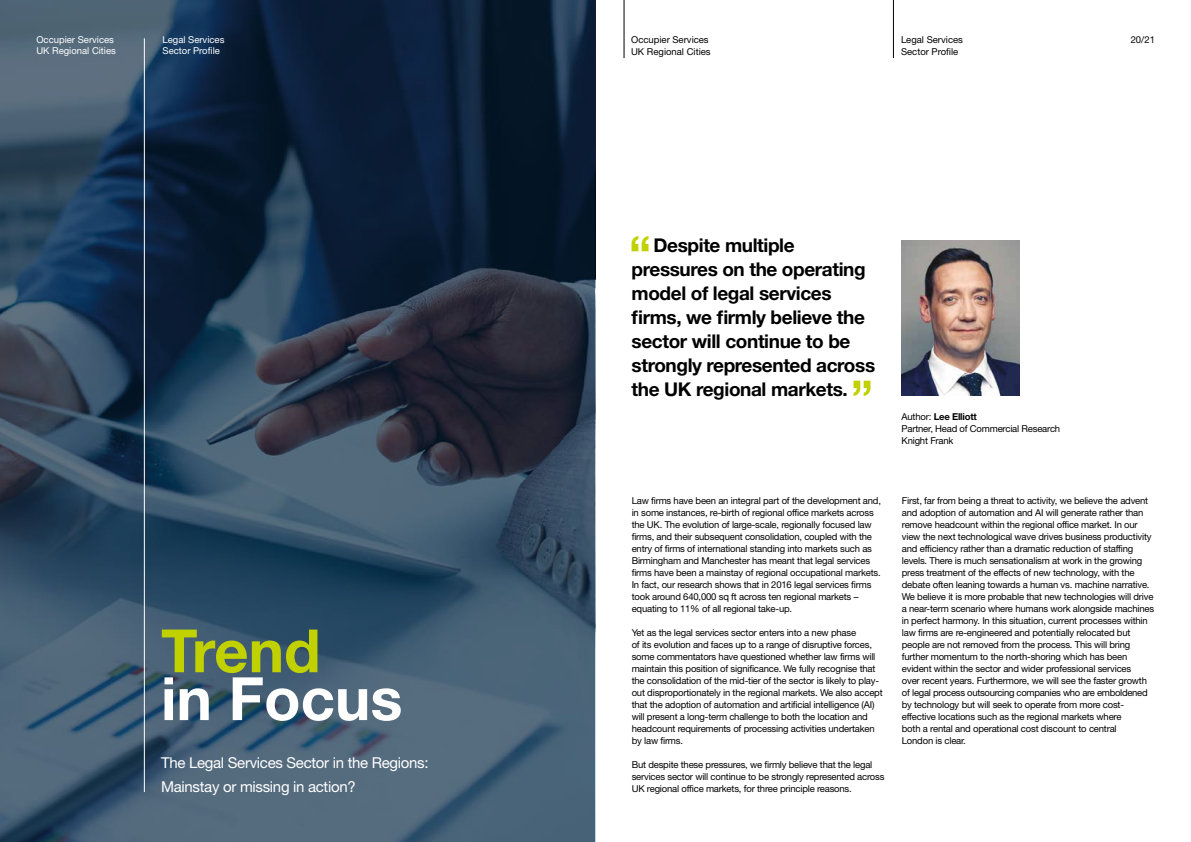
<style>
.page{position:relative;width:1191px;height:842px;background:#fff}
.page>*{position:absolute;margin:0;border:0;box-sizing:border-box;transform-origin:0 0}
.t1{font:700 59.8px "Helvetica Neue LT Std";color:#fff}
.t2{font:700 59.8px "Helvetica Neue LT Std";letter-spacing:-.01em;color:#c1d100}
.t3{font:700 47.6px "Helvetica Neue LT Std";color:#c1d100}
.t4{font:700 19px/24px "Helvetica Neue LT Std";letter-spacing:-.02em;color:#000}
.t5{font:15px/24px "Helvetica Neue LT Std";letter-spacing:-.02em;color:#fff}
.t6{font:9.5px/12px "Helvetica Neue LT Std";letter-spacing:-.02em;color:#000}
.t7{font:9.5px/11.4px "Helvetica Neue LT Std";color:#fff}
.t8{font:9.5px/11.4px "Helvetica Neue LT Std";color:#000}
.s1{font-weight:700}
</style>
<div class="page">
<svg style="left:0;top:0;width:595px;height:842px;background:#2d4359"></svg>
<hr style="left:144px;top:38px;width:1px;height:754px;background:#fff">
<svg style="left:853px;top:381px;width:17px;height:15px"></svg>
<img style="left:901px;top:240px;width:118px;height:156px">
<hr style="left:893px;top:0;width:1px;height:58px;background:#000">
<hr style="left:624px;top:0;width:1px;height:58px;background:#000">
<p class="t7" style="left:36px;top:33px;width:79px">Occupier Services</p>
<p class="t6" style="left:1130px;top:33px;width:26px">20/21</p>
<p class="t7" style="left:36px;top:45px;width:81px">UK Regional Cities</p>
<p class="t7" style="left:162px;top:33px;width:63px">Legal Services<br>Sector Profile</p>
<p class="t8" style="left:631px;top:34px;width:81px">Occupier Services<br>UK Regional Cities</p>
<p class="t8" style="left:901px;top:34px;width:63px">Legal Services<br>Sector Profile</p>
<h1 class="t2" style="left:161px;top:614px;width:161px">Trend</h1>
<h1 class="t1" style="left:161px;top:662px;width:243px">in Focus</h1>
<h3 class="t5" style="left:161px;top:750px;width:269px">The Legal Services Sector in the Regions:<br>Mainstay or missing in action?</h3>
<h2 class="t3" style="left:629px;top:224px;width:24px">“</h2>
<h3 class="t4" style="left:631px;top:233px;width:245px;text-indent:22px">Despite multiple pressures on the operating model of legal services firms, we firmly believe the sector will continue to be strongly represented across the UK regional markets.</h3>
<p class="t6" style="left:901px;top:410px;width:160px">Author: <span class="s1">Lee Elliott<br></span>Partner, Head of Commercial Research<br>Knight Frank</p>
<p class="t6" style="left:631px;top:494px;width:251px">Law firms have been an integral part of the development and, in some instances, re-birth of regional office markets across the UK. The evolution of large-scale, regionally focused law firms, and their subsequent consolidation, coupled with the entry of firms of international standing into markets such as Birmingham and Manchester has meant that legal services firms have been a mainstay of regional occupational markets.<br>In fact, our research shows that in 2016 legal services firms took around 640,000 sq ft across ten regional markets – equating to 11% of all regional take-up.</p>
<p class="t6" style="left:631px;top:626px;width:252px">Yet as the legal services sector enters into a new phase<br>of its evolution and faces up to a range of disruptive forces, some commentators have questioned whether law firms will maintain this position of significance. We fully recognise that the consolidation of the mid-tier of the sector is likely to play&shy;out disproportionately in the regional markets. We also accept that the adoption of automation and artificial intelligence (AI) will present a long-term challenge to both the location and headcount requirements of processing activities undertaken by law firms.</p>
<p class="t6" style="left:631px;top:758px;width:254px">But despite these pressures, we firmly believe that the legal services sector will continue to be strongly represented across<br>UK regional office markets, for three principle reasons.</p>
<p class="t6" style="left:902px;top:494px;width:254px">First, far from being a threat to activity, we believe the advent and adoption of automation and AI will generate rather than remove headcount within the regional office market. In our view the next technological wave drives business productivity and efficiency rather than a dramatic reduction of staffing levels. There is much sensationalism at work in the growing press treatment of the effects of new technology, with the debate often leaning towards a human vs. machine narrative.<br>We believe it is more probable that new technologies will drive a near-term scenario where humans work alongside machines in perfect harmony. In this situation, current processes within law firms are re-engineered and potentially relocated but people are not removed from the process. This will bring further momentum to the north-shoring which has been evident within the sector and wider professional services<br>over recent years. Furthermore, we will see the faster growth of legal process outsourcing companies who are emboldened by technology but will seek to operate from more cost&shy;effective locations such as the regional markets where<br>both a rental and operational cost discount to central<br>London is clear.</p>
</div>
